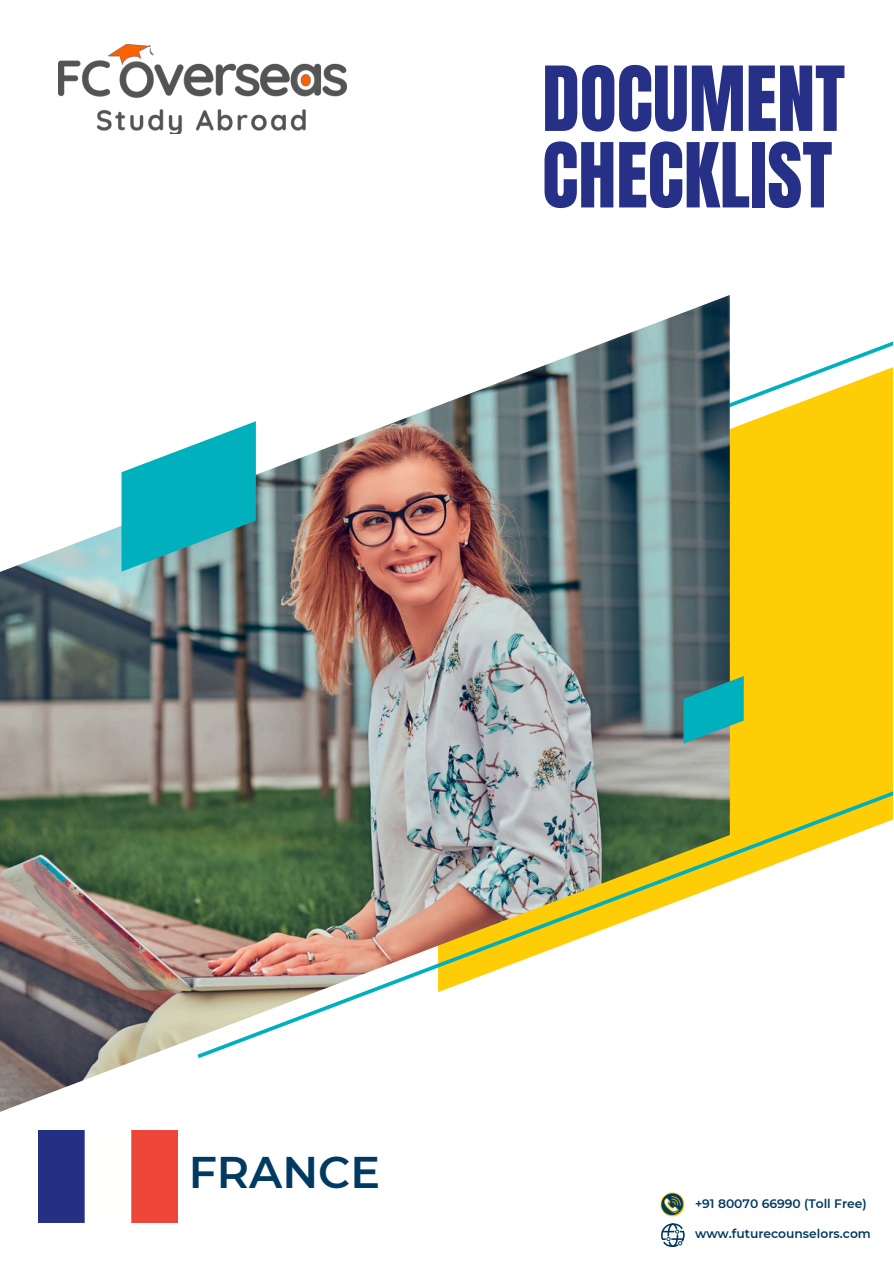
<style>
.page{position:relative;width:894px;height:1264px;background:#fff}
.page>*{position:absolute;margin:0;border:0;box-sizing:border-box;transform-origin:0 0}
.t1{font:76.05px/76.5px "Anton";color:#253086}
.t2{font:600 44.25px "Montserrat";color:#003a60}
.t3{font:600 12.3px "Montserrat";color:#003a60}
</style>
<div class="page">
<div style="left:729px;top:653px;width:163px;height:138px;background:#ffcd06"></div>
<svg style="left:729px;top:341px;width:163px;height:312px;fill:#ffcd06"></svg>
<img style="left:0;top:295px;width:729px;height:816px">
<svg style="left:121px;top:421px;width:135px;height:150px"></svg>
<svg style="left:661px;top:1223px;width:23px;height:23px"></svg>
<svg style="left:683px;top:676px;width:60px;height:67px"></svg>
<img style="left:197px;top:791px;width:695px;height:267px">
<img style="left:660px;top:1192px;width:25px;height:25px">
<img style="left:39px;top:1130px;width:138px;height:92px">
<img style="left:59px;top:45px;width:287px;height:89px">
<h1 class="t1" style="left:542px;top:62px;width:304px">DOCUMENT<br>CHECKLIST</h1>
<p class="t2" style="left:189px;top:1145px;width:193px">FRANCE</p>
<p class="t3" style="left:694px;top:1195px;width:173px">+91 80070 66990 (Toll Free)</p>
<p class="t3" style="left:694px;top:1225px;width:177px">www.futurecounselors.com</p>
</div>
